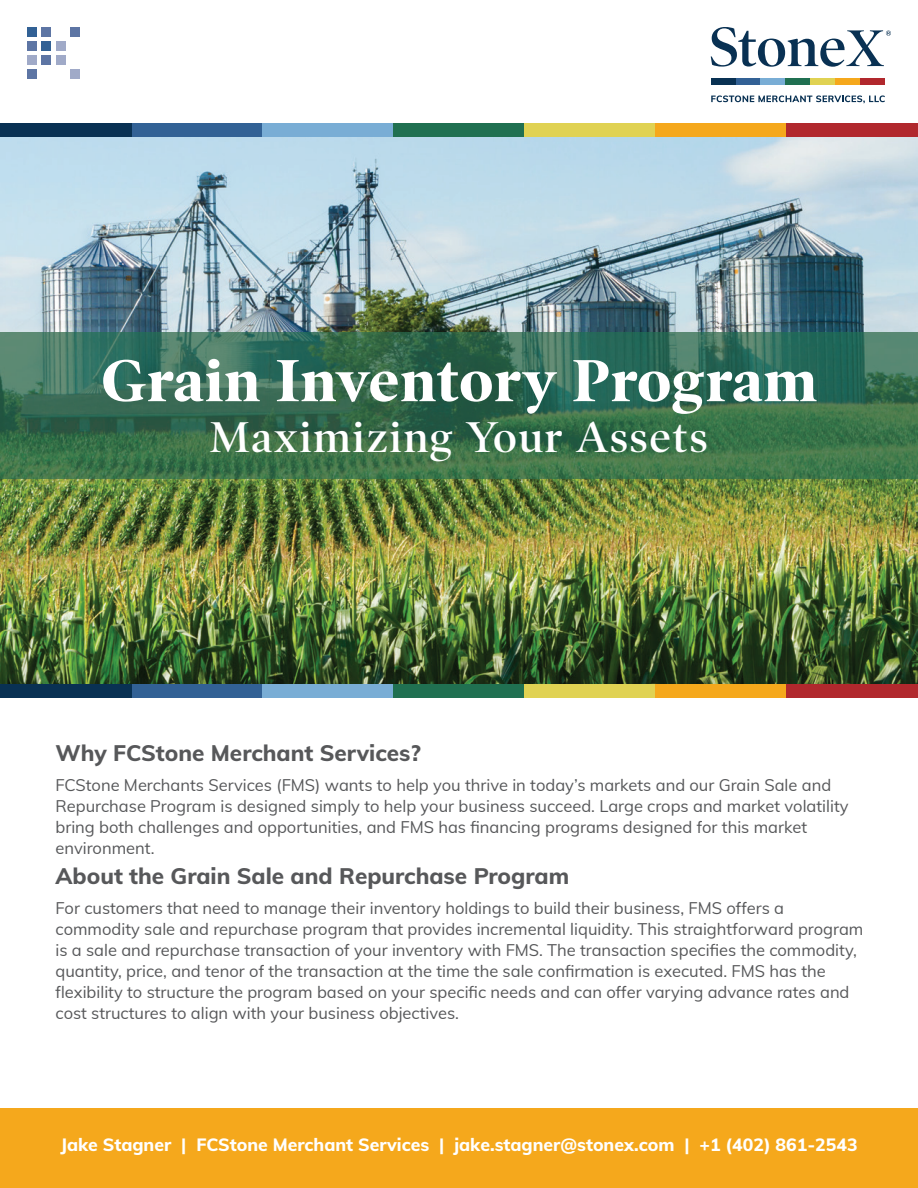
<style>
.page{position:relative;width:918px;height:1188px;background:#fff}
.page>*{position:absolute;margin:0;border:0;box-sizing:border-box;transform-origin:0 0}
.t1{font:700 60px "Poynter OS Disp";letter-spacing:.025em;color:#fff}
.t2{font:600 43.5px "Poynter OS Disp";letter-spacing:.04em;color:#fff}
.t3{font:800 22.5px "Muli";color:#57585a}
.t4{font:800 17.85px "Muli";color:#fff}
.t5{font:16.5px/21px "Muli";color:#57585a}
</style>
<div class="page">
<img style="left:0;top:136px;width:918px;height:548px">
<img style="left:0;top:332px;width:918px;height:146px">
<div style="left:0;top:1109px;width:918px;height:79px;background:#f5a81c"></div>
<div style="left:131px;top:123px;width:131px;height:13px;background:#326195"></div>
<div style="left:262px;top:123px;width:131px;height:13px;background:#79add5"></div>
<div style="left:393px;top:123px;width:132px;height:13px;background:#207051"></div>
<div style="left:525px;top:123px;width:131px;height:13px;background:#e0d253"></div>
<div style="left:656px;top:123px;width:131px;height:13px;background:#f5a81c"></div>
<div style="left:787px;top:123px;width:131px;height:13px;background:#b1282d"></div>
<div style="left:0;top:123px;width:131px;height:13px;background:#093153"></div>
<div style="left:131px;top:684px;width:131px;height:14px;background:#326195"></div>
<div style="left:262px;top:684px;width:131px;height:14px;background:#79add5"></div>
<div style="left:393px;top:684px;width:132px;height:14px;background:#207051"></div>
<div style="left:525px;top:684px;width:131px;height:14px;background:#e0d253"></div>
<div style="left:656px;top:684px;width:131px;height:14px;background:#f5a81c"></div>
<div style="left:787px;top:684px;width:131px;height:14px;background:#b1282d"></div>
<div style="left:0;top:684px;width:131px;height:14px;background:#093153"></div>
<div style="left:27px;top:41px;width:10px;height:10px;background:#5d75a4"></div>
<div style="left:27px;top:55px;width:10px;height:10px;background:#a0aac8"></div>
<div style="left:27px;top:69px;width:10px;height:10px;background:#5d75a4"></div>
<div style="left:41px;top:55px;width:10px;height:10px;background:#5d75a4"></div>
<div style="left:56px;top:55px;width:10px;height:10px;background:#a0aac8"></div>
<div style="left:56px;top:41px;width:10px;height:10px;background:#a0aac8"></div>
<div style="left:70px;top:27px;width:10px;height:9px;background:#5d75a4"></div>
<div style="left:70px;top:69px;width:10px;height:10px;background:#a0aac8"></div>
<div style="left:41px;top:41px;width:10px;height:10px;background:#326195"></div>
<div style="left:41px;top:27px;width:10px;height:9px;background:#5d75a4"></div>
<div style="left:27px;top:27px;width:10px;height:9px;background:#326195"></div>
<div style="left:736px;top:78px;width:24px;height:7px;background:#326195"></div>
<div style="left:760px;top:78px;width:25px;height:7px;background:#79add5"></div>
<div style="left:785px;top:78px;width:25px;height:7px;background:#207051"></div>
<div style="left:810px;top:78px;width:25px;height:7px;background:#e0d253"></div>
<div style="left:835px;top:78px;width:25px;height:7px;background:#f5a81c"></div>
<div style="left:860px;top:78px;width:25px;height:7px;background:#b1282d"></div>
<div style="left:711px;top:78px;width:25px;height:7px;background:#093153"></div>
<svg style="left:711px;top:95px;width:174px;height:8px"></svg>
<svg style="left:711px;top:27px;width:180px;height:40px"></svg>
<h1 class="t1" style="left:101px;top:346px;width:717px">Grain Inventory Program</h1>
<h2 class="t2" style="left:210px;top:413px;width:500px">Maximizing Your Assets</h2>
<h3 class="t3" style="left:56px;top:736px;width:367px">Why FCStone Merchant Services?</h3>
<p class="t5" style="left:56px;top:774px;width:795px">FCStone Merchants Services (FMS) wants to help you thrive in today’s markets and our Grain Sale and Repurchase Program is designed simply to help your business succeed. Large crops and market volatility bring both challenges and opportunities, and FMS has financing programs designed for this market environment.</p>
<h3 class="t3" style="left:56px;top:859px;width:515px">About the Grain Sale and Repurchase Program</h3>
<p class="t5" style="left:56px;top:897px;width:809px">For customers that need to manage their inventory holdings to build their business, FMS offers a commodity sale and repurchase program that provides incremental liquidity. This straightforward program is a sale and repurchase transaction of your inventory with FMS. The transaction specifies the commodity, quantity, price, and tenor of the transaction at the time the sale confirmation is executed. FMS has the flexibility to structure the program based on your specific needs and can offer varying advance rates and cost structures to align with your business objectives.</p>
<p class="t4" style="left:60px;top:1132px;width:799px">Jake Stagner | FCStone Merchant Services | jake.stagner@stonex.com | +1 (402) 861-2543</p>
</div>
